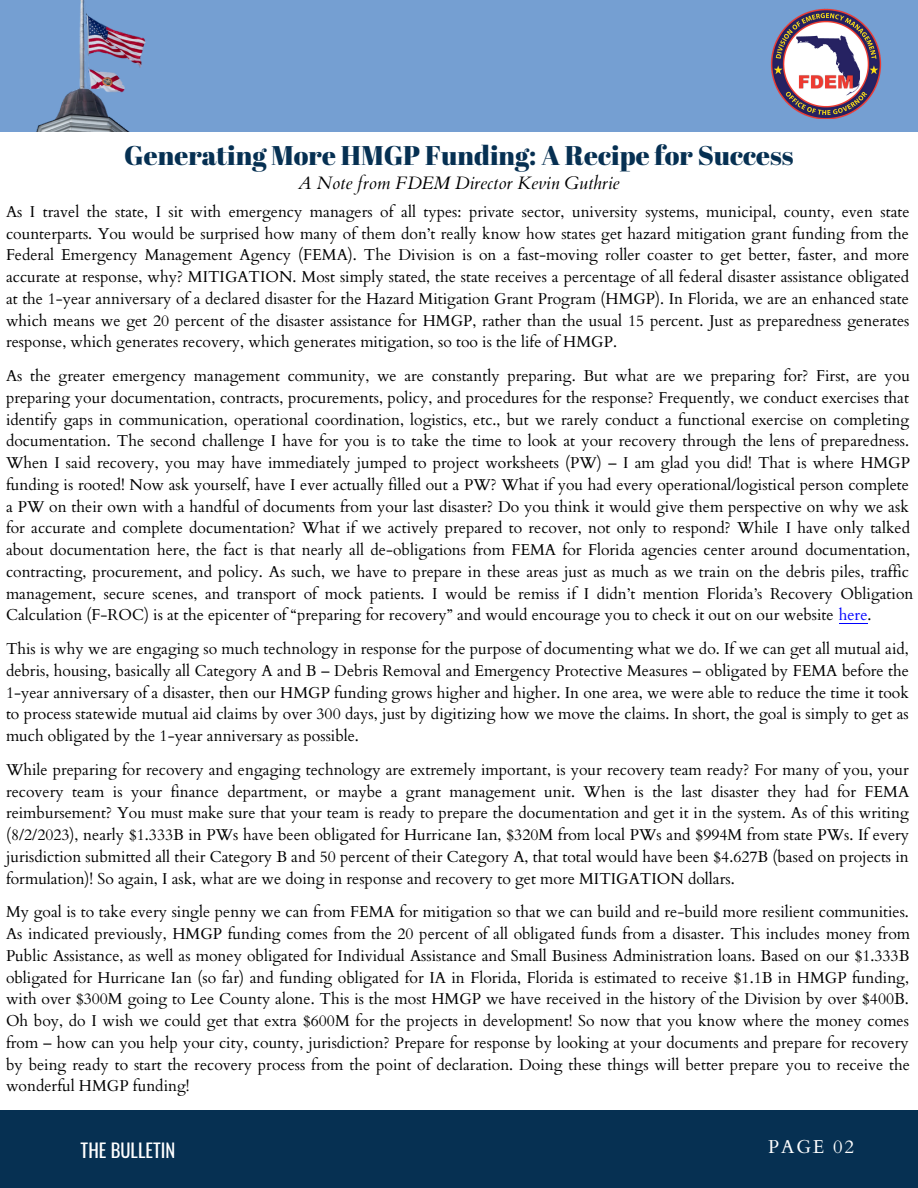
<style>
.page{position:relative;width:918px;height:1188px;background:#fff}
.page>*{position:absolute;margin:0;border:0;box-sizing:border-box;transform-origin:0 0}
.t1{font:27px "Abril Fatface";color:#063052}
.t2{font:18.75px "Oswald";color:#fff}
.t3{font:18.75px "Cardo";letter-spacing:.1em;color:#fff}
.t4{font:italic 18px "Cardo";color:#000}
.t5{font:15.75px/21.8px "Cardo";color:#000;text-align:justify}
.s1{color:#00f}
</style>
<div class="page">
<div style="left:0;top:1110px;width:918px;height:78px;background:#063052"></div>
<div style="left:0;top:0;width:918px;height:132px;background:#759fd2"></div>
<img style="left:770px;top:8px;width:112px;height:111px">
<img style="left:36px;top:0;width:110px;height:131px">
<svg style="left:839px;top:623px;width:29px;height:1px"></svg>
<p class="t1" style="left:124px;top:136px;width:671px">Generating More HMGP Funding: A Recipe for Success</p>
<p class="t4" style="left:298px;top:171px;width:323px">A Note from FDEM Director Kevin Guthrie</p>
<p class="t5" style="left:6px;top:201px;width:905px">As I travel the state, I sit with emergency managers of all types: private sector, university systems, municipal, county, even state counterparts. You would be surprised how many of them don’t really know how states get hazard mitigation grant funding from the Federal Emergency Management Agency (FEMA). The Division is on a fast-moving roller coaster to get better, faster, and more accurate at response, why? MITIGATION. Most simply stated, the state receives a percentage of all federal disaster assistance obligated at the 1-year anniversary of a declared disaster for the Hazard Mitigation Grant Program (HMGP). In Florida, we are an enhanced state which means we get 20 percent of the disaster assistance for HMGP, rather than the usual 15 percent. Just as preparedness generates response, which generates recovery, which generates mitigation, so too is the life of HMGP.</p>
<p class="t5" style="left:6px;top:365px;width:909px;text-align:left">As the greater emergency management community, we are constantly preparing. But what are we preparing for? First, are you preparing your documentation, contracts, procurements, policy, and procedures for the response? Frequently, we conduct exercises that identify gaps in communication, operational coordination, logistics, etc., but we rarely conduct a functional exercise on completing documentation. The second challenge I have for you is to take the time to look at your recovery through the lens of preparedness.<br>When I said recovery, you may have immediately jumped to project worksheets (PW) – I am glad you did! That is where HMGP funding is rooted! Now ask yourself, have I ever actually filled out a PW? What if you had every operational/logistical person complete a PW on their own with a handful of documents from your last disaster? Do you think it would give them perspective on why we ask for accurate and complete documentation? What if we actively prepared to recover, not only to respond? While I have only talked about documentation here, the fact is that nearly all de-obligations from FEMA for Florida agencies center around documentation, contracting, procurement, and policy. As such, we have to prepare in these areas just as much as we train on the debris piles, traffic management, secure scenes, and transport of mock patients. I would be remiss if I didn’t mention Florida’s Recovery Obligation Calculation (F-ROC) is at the epicenter of “preparing for recovery” and would encourage you to check it out on our website <span class="s1">here</span>.</p>
<p class="t5" style="left:6px;top:638px;width:904px">This is why we are engaging so much technology in response for the purpose of documenting what we do. If we can get all mutual aid, debris, housing, basically all Category A and B – Debris Removal and Emergency Protective Measures – obligated by FEMA before the 1-year anniversary of a disaster, then our HMGP funding grows higher and higher. In one area, we were able to reduce the time it took to process statewide mutual aid claims by over 300 days, just by digitizing how we move the claims. In short, the goal is simply to get as much obligated by the 1-year anniversary as possible.</p>
<p class="t5" style="left:6px;top:759px;width:905px">While preparing for recovery and engaging technology are extremely important, is your recovery team ready? For many of you, your recovery team is your finance department, or maybe a grant management unit. When is the last disaster they had for FEMA reimbursement? You must make sure that your team is ready to prepare the documentation and get it in the system. As of this writing (8/2/2023), nearly $1.333B in PWs have been obligated for Hurricane Ian, $320M from local PWs and $994M from state PWs. If every jurisdiction submitted all their Category B and 50 percent of their Category A, that total would have been $4.627B (based on projects in formulation)! So again, I ask, what are we doing in response and recovery to get more MITIGATION dollars.</p>
<p class="t5" style="left:6px;top:902px;width:906px">My goal is to take every single penny we can from FEMA for mitigation so that we can build and re-build more resilient communities.<br>As indicated previously, HMGP funding comes from the 20 percent of all obligated funds from a disaster. This includes money from Public Assistance, as well as money obligated for Individual Assistance and Small Business Administration loans. Based on our $1.333B obligated for Hurricane Ian (so far) and funding obligated for IA in Florida, Florida is estimated to receive $1.1B in HMGP funding, with over $300M going to Lee County alone. This is the most HMGP we have received in the history of the Division by over $400B.<br>Oh boy, do I wish we could get that extra $600M for the projects in development! So now that you know where the money comes from – how can you help your city, county, jurisdiction? Prepare for response by looking at your documents and prepare for recovery by being ready to start the recovery process from the point of declaration. Doing these things will better prepare you to receive the wonderful HMGP funding!</p>
<p class="t2" style="left:81px;top:1136px;width:96px">THE BULLETIN</p>
<p class="t3" style="left:768px;top:1134px;width:87px">PAGE 02</p>
</div>
